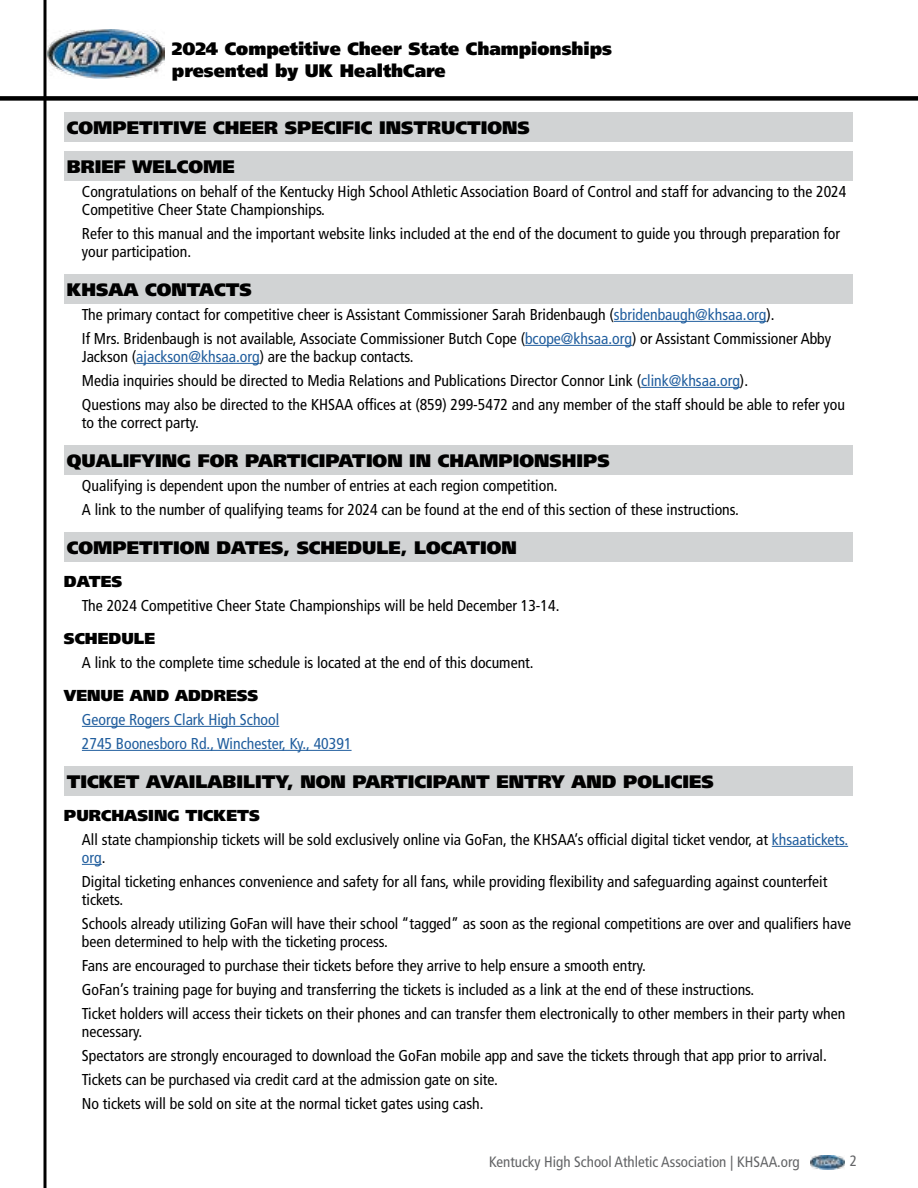
<style>
.page{position:relative;width:918px;height:1188px;background:#fff}
.page>*{position:absolute;margin:0;border:0;box-sizing:border-box;transform-origin:0 0}
.t1{font:900 18px/21.6px "Frutiger LT";color:#000}
.t2{font:condensed 15.75px/24px "Frutiger LT";color:#000}
.t3{font:condensed 15.75px/24px "Frutiger LT";color:#215e9e}
.t4{font:900 15.75px "Frutiger LT";color:#000}
.t5{font:condensed 15px "Frutiger LT";color:#636466}
.s1{color:#215e9e}
.s2{font-weight:900;font-stretch:normal}
</style>
<div class="page">
<div style="left:0;top:96px;width:918px;height:5px;background:#000"></div>
<hr style="left:44px;top:0;width:2px;height:1188px;background:#000">
<img style="left:811px;top:1155px;width:33px;height:14px">
<img style="left:48px;top:30px;width:116px;height:48px">
<div style="left:64px;top:113px;width:788px;height:29px;background:#d1d3d4"></div>
<div style="left:64px;top:152px;width:788px;height:29px;background:#d1d3d4"></div>
<div style="left:64px;top:275px;width:788px;height:29px;background:#d1d3d4"></div>
<hr style="left:614px;top:321px;width:153px;height:1px;background:#215e9e">
<hr style="left:525px;top:345px;width:107px;height:1px;background:#215e9e">
<hr style="left:136px;top:363px;width:124px;height:1px;background:#215e9e">
<hr style="left:641px;top:387px;width:99px;height:1px;background:#215e9e">
<div style="left:64px;top:446px;width:788px;height:29px;background:#d1d3d4"></div>
<div style="left:64px;top:533px;width:788px;height:29px;background:#d1d3d4"></div>
<hr style="left:82px;top:726px;width:197px;height:1px;background:#215e9e">
<hr style="left:82px;top:750px;width:270px;height:1px;background:#215e9e">
<div style="left:64px;top:767px;width:788px;height:29px;background:#d1d3d4"></div>
<hr style="left:772px;top:846px;width:76px;height:1px;background:#215e9e">
<svg style="left:82px;top:864px;width:20px;height:1px"></svg>
<p class="t1" style="left:172px;top:38px;width:442px">2024 Competitive Cheer State Championships presented by UK HealthCare</p>
<p class="t1" style="left:67px;top:108px;width:464px;line-height:39px">COMPETITIVE CHEER SPECIFIC INSTRUCTIONS<br>BRIEF WELCOME</p>
<p class="t2" style="left:82px;top:182px;width:766px;line-height:18px">Congratulations on behalf of the Kentucky High School Athletic Association Board of Control and staff for advancing to the 2024<br>Competitive Cheer State Championships.</p>
<p class="t2" style="left:82px;top:224px;width:760px;line-height:18px">Refer to this manual and the important website links included at the end of the document to guide you through preparation for your participation.</p>
<p class="t1" style="left:67px;top:279px;width:187px">KHSAA CONTACTS</p>
<p class="t2" style="left:82px;top:302px;width:751px">The primary contact for competitive cheer is Assistant Commissioner Sarah Bridenbaugh (<span class="s1">sbridenbaugh@khsaa.org</span>).<br>If Mrs. Bridenbaugh is not available, Associate Commissioner Butch Cope (<span class="s1">bcope@khsaa.org</span>) or Assistant Commissioner Abby</p>
<p class="t2" style="left:82px;top:344px;width:765px">Jackson (<span class="s1">ajackson@khsaa.org</span>) are the backup contacts.<br>Media inquiries should be directed to Media Relations and Publications Director Connor Link (<span class="s1">clink@khsaa.org</span>).<br>Questions may also be directed to the KHSAA offices at (859) 299-5472 and any member of the staff should be able to refer you</p>
<p class="t2" style="left:82px;top:410px;width:118px">to the correct party.</p>
<p class="t1" style="left:67px;top:450px;width:545px">QUALIFYING FOR PARTICIPATION IN CHAMPIONSHIPS</p>
<p class="t2" style="left:82px;top:473px;width:659px">Qualifying is dependent upon the number of entries at each region competition.<br>A link to the number of qualifying teams for 2024 can be found at the end of this section of these instructions.</p>
<p class="t1" style="left:67px;top:537px;width:451px">COMPETITION DATES, SCHEDULE, LOCATION</p>
<p class="t4" style="left:64px;top:572px;width:60px">DATES</p>
<p class="t2" style="left:82px;top:593px;width:479px">The 2024 Competitive Cheer State Championships will be held December 13-14.</p>
<p class="t4" style="left:64px;top:629px;width:93px">SCHEDULE</p>
<p class="t2" style="left:82px;top:650px;width:453px">A link to the complete time schedule is located at the end of this document.</p>
<p class="t4" style="left:64px;top:686px;width:196px">VENUE AND ADDRESS</p>
<p class="t3" style="left:82px;top:707px;width:271px">George Rogers Clark High School<br>2745 Boonesboro Rd., Winchester, Ky., 40391</p>
<p class="t1" style="left:67px;top:771px;width:649px">TICKET AVAILABILITY, NON PARTICIPANT ENTRY AND POLICIES</p>
<p class="t2" style="left:82px;top:803px;width:768px;text-indent:-18px"><span class="s2">PURCHASING TICKETS<br></span>All state championship tickets will be sold exclusively online via GoFan, the KHSAA’s official digital ticket vendor, at <span class="s1">khsaatickets.</span></p>
<p class="t2" style="left:82px;top:845px;width:747px"><span class="s1">org</span>.<br>Digital ticketing enhances convenience and safety for all fans, while providing flexibility and safeguarding against counterfeit</p>
<p class="t2" style="left:82px;top:887px;width:771px">tickets.<br>Schools already utilizing GoFan will have their school “tagged” as soon as the regional competitions are over and qualifiers have</p>
<p class="t2" style="left:82px;top:929px;width:765px">been determined to help with the ticketing process.<br>Fans are encouraged to purchase their tickets before they arrive to help ensure a smooth entry.<br>GoFan’s training page for buying and transferring the tickets is included as a link at the end of these instructions.<br>Ticket holders will access their tickets on their phones and can transfer them electronically to other members in their party when</p>
<p class="t2" style="left:82px;top:1019px;width:747px">necessary.<br>Spectators are strongly encouraged to download the GoFan mobile app and save the tickets through that app prior to arrival.<br>Tickets can be purchased via credit card at the admission gate on site.<br>No tickets will be sold on site at the normal ticket gates using cash.</p>
<p class="t5" style="left:489px;top:1153px;width:312px">Kentucky High School Athletic Association | KHSAA.org</p>
<p class="t5" style="left:850px;top:1152px;width:9px">2</p>
</div>
